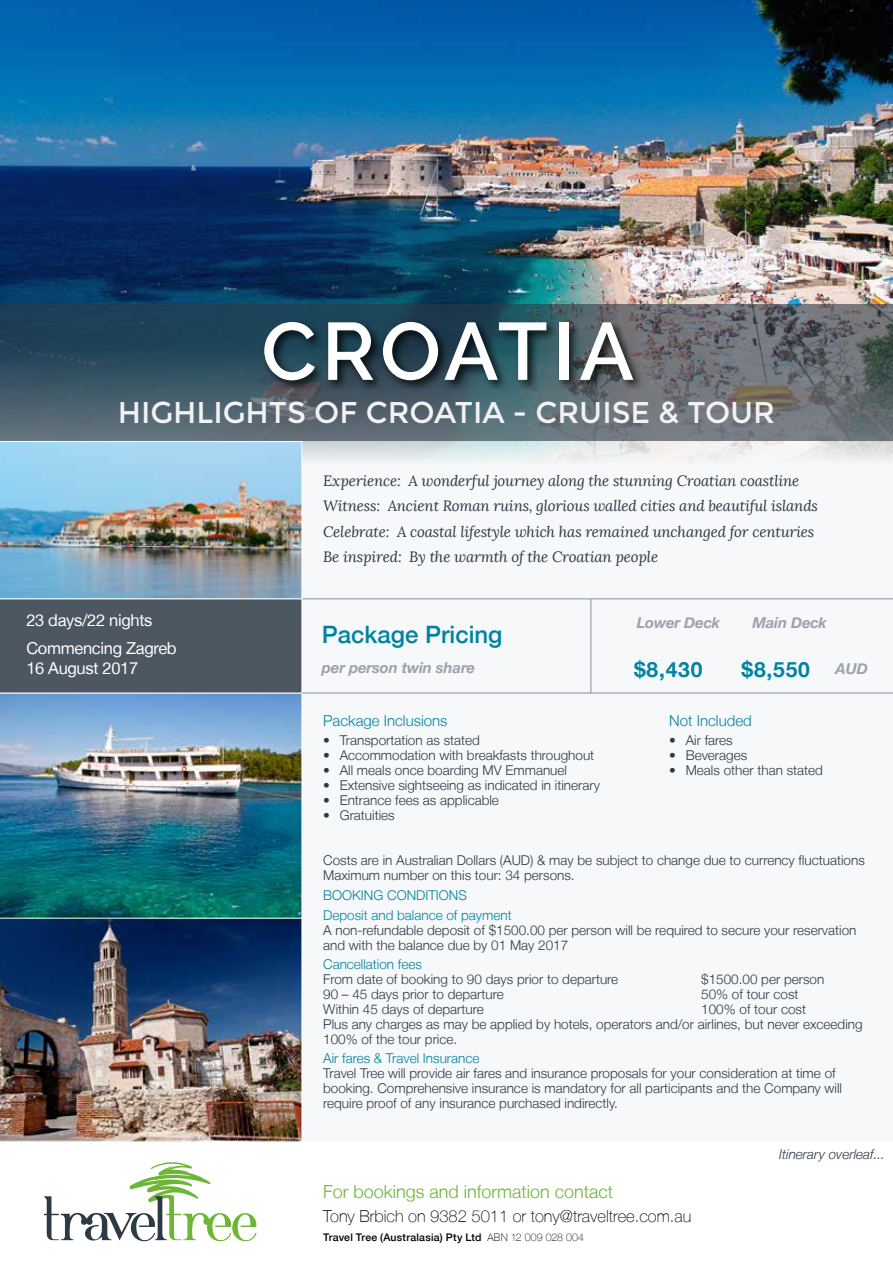
<style>
.page{position:relative;width:893px;height:1263px;background:#fff}
.page>*{position:absolute;margin:0;border:0;box-sizing:border-box;transform-origin:0 0}
.t1{font:600 81px "Raleway";letter-spacing:.06em;color:#fff}
.t2{font:30px "Montserrat";color:#f2f2f5}
.t3{font:500 24px "Helvetica Neue LT";color:#0083a1}
.t4{font:700 21px "Helvetica Neue";letter-spacing:.04em;color:#0083a1}
.t5{font:300 18px "Helvetica Neue LT";color:#6cb535}
.t6{font:100 16.5px "Helvetica Neue LT";color:#000}
.t7{font:16.5px/28.3px "Helvetica Neue LT";letter-spacing:-.02em;color:#fff}
.t8{font:italic 15px/25.2px "Lora";letter-spacing:-.01em;color:#2c3946}
.t9{font:italic 700 15px "Helvetica Neue";letter-spacing:-.01em;color:#9da1ac}
.t10{font:300 15px "Helvetica Neue LT";color:#0083a1}
.t11{font:300 13.5px/15px "Helvetica Neue LT";color:#2c3946}
.t12{font:300 13.5px/19.2px "Helvetica Neue LT";color:#0083a1}
.t13{font:italic 300 13.5px "Helvetica Neue LT";color:#2c3946}
.t14{font:500 10.5px "Helvetica Neue LT";letter-spacing:.02em;color:#000}
.s1{font-weight:100}
</style>
<div class="page">
<div style="left:0;top:256px;width:893px;height:885px;background:#f7f8f9"></div>
<div style="left:0;top:599px;width:302px;height:94px;background:#4c5762"></div>
<img style="left:0;top:918px;width:302px;height:223px">
<img style="left:0;top:0;width:893px;height:461px">
<svg style="left:45px;top:1162px;width:211px;height:79px"></svg>
<hr style="left:302px;top:599px;width:591px;height:1px;background:#878d99">
<img style="left:0;top:693px;width:302px;height:225px">
<img style="left:0;top:441px;width:302px;height:158px">
<hr style="left:302px;top:693px;width:591px;height:1px;background:#878d99">
<svg style="left:0;top:304px;width:893px;height:137px;background:#50616b"></svg>
<div style="left:260px;top:318px;width:385px;height:75px;background:#000;opacity:.81"></div>
<hr style="left:591px;top:599px;width:1px;height:94px;background:#878d99">
<h1 class="t1" style="left:261px;top:305px;width:374px">CROATIA</h1>
<h2 class="t2" style="left:118px;top:395px;width:659px">HIGHLIGHTS OF CROATIA - CRUISE &amp; TOUR</h2>
<p class="t7" style="left:26px;top:606px;width:152px">23 days/22 nights<br>Commencing Zagreb</p>
<p class="t7" style="left:26px;top:654px;width:113px">16 August 2017</p>
<p class="t8" style="left:323px;top:468px;width:496px">Experience: A wonderful journey along the stunning Croatian coastline Witness: Ancient Roman ruins, glorious walled cities and beautiful islands Celebrate: A coastal lifestyle which has remained unchanged for centuries Be inspired: By the warmth of the Croatian people</p>
<p class="t9" style="left:637px;top:610px;width:85px">Lower Deck</p>
<p class="t9" style="left:752px;top:610px;width:76px">Main Deck</p>
<h3 class="t3" style="left:322px;top:620px;width:182px">Package Pricing</h3>
<p class="t9" style="left:322px;top:656px;width:155px">per person twin share</p>
<p class="t9" style="left:836px;top:657px;width:34px">AUD</p>
<h3 class="t4" style="left:634px;top:653px;width:70px">$8,430</h3>
<h3 class="t4" style="left:741px;top:653px;width:70px">$8,550</h3>
<p class="t10" style="left:323px;top:711px;width:126px">Package Inclusions</p>
<p class="t11" style="left:323px;top:732px;width:158px">• Transportation as stated</p>
<p class="t11" style="left:323px;top:747px;width:273px">• Accommodation with breakfasts throughout</p>
<p class="t11" style="left:323px;top:762px;width:245px">• All meals once boarding MV Emmanuel</p>
<p class="t11" style="left:323px;top:777px;width:278px">• Extensive sightseeing as indicated in itinerary</p>
<p class="t11" style="left:323px;top:792px;width:177px">• Entrance fees as applicable</p>
<p class="t11" style="left:323px;top:807px;width:73px">• Gratuities</p>
<p class="t11" style="left:323px;top:852px;width:543px">Costs are in Australian Dollars (AUD) &amp; may be subject to change due to currency fluctuations<br>Maximum number on this tour: 34 persons.</p>
<p class="t12" style="left:323px;top:885px;width:190px">BOOKING CONDITIONS<br>Deposit and balance of payment</p>
<p class="t11" style="left:323px;top:922px;width:535px">A non-refundable deposit of $1500.00 per person will be required to secure your reservation and with the balance due by 01 May 2017</p>
<p class="t12" style="left:323px;top:954px;width:100px">Cancellation fees</p>
<p class="t11" style="left:323px;top:971px;width:297px">From date of booking to 90 days prior to departure</p>
<p class="t11" style="left:701px;top:971px;width:125px">$1500.00 per person</p>
<p class="t11" style="left:323px;top:986px;width:182px">90 – 45 days prior to departure</p>
<p class="t11" style="left:701px;top:986px;width:99px">50% of tour cost</p>
<p class="t11" style="left:323px;top:1001px;width:162px">Within 45 days of departure</p>
<p class="t10" style="left:669px;top:711px;width:84px">Not Included</p>
<p class="t11" style="left:669px;top:732px;width:65px">• Air fares</p>
<p class="t11" style="left:669px;top:747px;width:80px">• Beverages</p>
<p class="t11" style="left:669px;top:762px;width:155px">• Meals other than stated</p>
<p class="t11" style="left:323px;top:1001px;width:541px;text-indent:378px">100% of tour cost<br>Plus any charges as may be applied by hotels, operators and/or airlines, but never exceeding<br>100% of the tour price.</p>
<p class="t12" style="left:323px;top:1048px;width:158px">Air fares &amp; Travel Insurance</p>
<p class="t11" style="left:323px;top:1065px;width:520px">Travel Tree will provide air fares and insurance proposals for your consideration at time of booking. Comprehensive insurance is mandatory for all participants and the Company will require proof of any insurance purchased indirectly.</p>
<h3 class="t5" style="left:323px;top:1180px;width:292px">For bookings and information contact</h3>
<p class="t6" style="left:323px;top:1206px;width:370px">Tony Brbich on 9382 5011 or tony@traveltree.com.au</p>
<p class="t14" style="left:323px;top:1231px;width:262px">Travel Tree (Australasia) Pty Ltd <span class="s1">ABN 12 009 028 004</span></p>
<p class="t13" style="left:779px;top:1146px;width:107px">Itinerary overleaf...</p>
</div>
